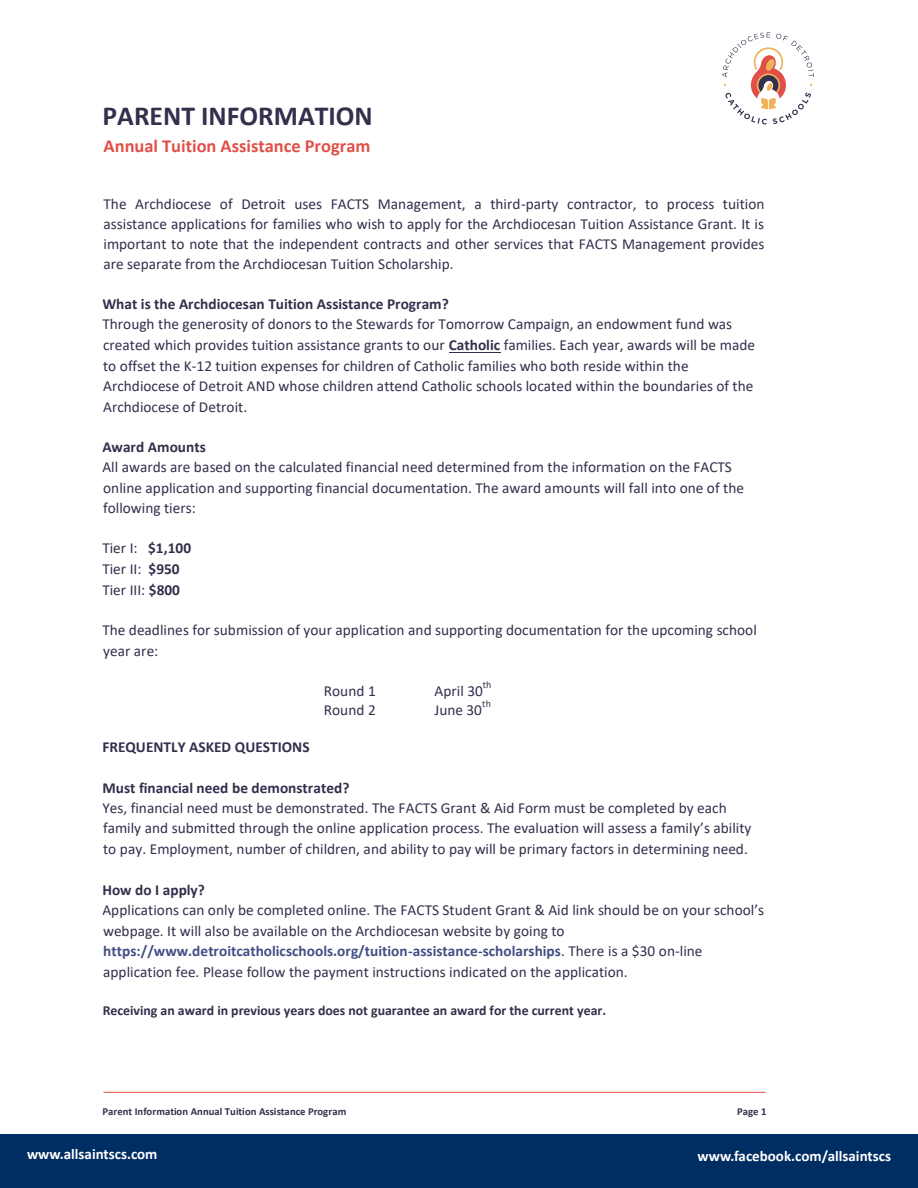
<style>
.page{position:relative;width:918px;height:1188px;background:#fff}
.page>*{position:absolute;margin:0;border:0;box-sizing:border-box;transform-origin:0 0}
.t1{font:700 27.6px "Calibri";color:#332f4c}
.t2{font:700 18.45px "Calibri";color:#e05048}
.t3{font:15.3px/20.5px "Calibri";color:#332f4c}
.t4{font:700 15.3px "Calibri";color:#332f4c}
.t5{font:700 15px "Calibri";color:#fff}
.t6{font:700 13.8px "Calibri";color:#332f4c}
.t7{font:700 10.65px "Calibri";color:#332f4c}
.t8{font:9.9px "Calibri";color:#332f4c}
.s1{font-weight:700}
.s2{font-weight:700;color:#434f84}
</style>
<div class="page">
<div style="left:0;top:1134px;width:918px;height:54px;background:#002d62"></div>
<hr style="left:103px;top:1092px;width:662px;height:1px;background:#e05048">
<hr style="left:449px;top:352px;width:51px;height:1px;background:#332f4c">
<svg style="left:722px;top:32px;width:92px;height:93px"></svg>
<h1 class="t1" style="left:103px;top:96px;width:272px">PARENT INFORMATION</h1>
<p class="t2" style="left:104px;top:133px;width:268px">Annual Tuition Assistance Program</p>
<p class="t3" style="left:104px;top:194px;width:663px;line-height:20.1px;text-align:justify">The Archdiocese of Detroit uses FACTS Management, a third-party contractor, to process tuition assistance applications for families who wish to apply for the Archdiocesan Tuition Assistance Grant. It is important to note that the independent contracts and other services that FACTS Management provides are separate from the Archdiocesan Tuition Scholarship.</p>
<p class="t4" style="left:102px;top:293px;width:348px">What is the Archdiocesan Tuition Assistance Program?</p>
<p class="t3" style="left:102px;top:314px;width:654px">Through the generosity of donors to the Stewards for Tomorrow Campaign, an endowment fund was created which provides tuition assistance grants to our <span class="s1">Catholic</span> families. Each year, awards will be made to offset the K-12 tuition expenses for children of Catholic families who both reside within the Archdiocese of Detroit AND whose children attend Catholic schools located within the boundaries of the Archdiocese of Detroit.</p>
<p class="t4" style="left:102px;top:436px;width:105px">Award Amounts</p>
<p class="t3" style="left:102px;top:456px;width:643px">All awards are based on the calculated financial need determined from the information on the FACTS online application and supporting financial documentation. The award amounts will fall into one of the following tiers:</p>
<p class="t3" style="left:102px;top:537px;width:90px">Tier I: <span class="s1">$1,100<br></span>Tier II: <span class="s1">$950<br></span>Tier III: <span class="s1">$800</span></p>
<p class="t3" style="left:102px;top:619px;width:656px">The deadlines for submission of your application and supporting documentation for the upcoming school year are:</p>
<p class="t3" style="left:324px;top:680px;width:53px">Round 1</p>
<p class="t3" style="left:435px;top:680px;width:50px">April 30</p>
<p class="t8" style="left:483px;top:678px;width:10px">th</p>
<p class="t8" style="left:482px;top:697px;width:10px">th</p>
<p class="t3" style="left:324px;top:699px;width:53px">Round 2</p>
<p class="t3" style="left:435px;top:699px;width:49px">June 30</p>
<p class="t4" style="left:102px;top:736px;width:209px">FREQUENTLY ASKED QUESTIONS</p>
<p class="t4" style="left:102px;top:777px;width:249px">Must financial need be demonstrated?</p>
<p class="t3" style="left:102px;top:797px;width:651px">Yes, financial need must be demonstrated. The FACTS Grant &amp; Aid Form must be completed by each family and submitted through the online application process. The evaluation will assess a family’s ability to pay. Employment, number of children, and ability to pay will be primary factors in determining need.</p>
<p class="t4" style="left:102px;top:879px;width:104px">How do I apply?</p>
<p class="t3" style="left:102px;top:900px;width:663px">Applications can only be completed online. The FACTS Student Grant &amp; Aid link should be on your school’s webpage. It will also be available on the Archdiocesan website by going to <span class="s2">https://www.detroitcatholicschools.org/tuition-assistance-scholarships</span>. There is a $30 on-line application fee. Please follow the payment instructions indicated on the application.</p>
<p class="t6" style="left:103px;top:1001px;width:505px">Receiving an award in previous years does not guarantee an award for the current year.</p>
<p class="t7" style="left:103px;top:1104px;width:245px">Parent Information Annual Tuition Assistance Program</p>
<p class="t7" style="left:737px;top:1104px;width:31px">Page 1</p>
<p class="t5" style="left:27px;top:1143px;width:132px">www.allsaintscs.com</p>
<p class="t5" style="left:698px;top:1145px;width:195px">www.facebook.com/allsaintscs</p>
</div>
